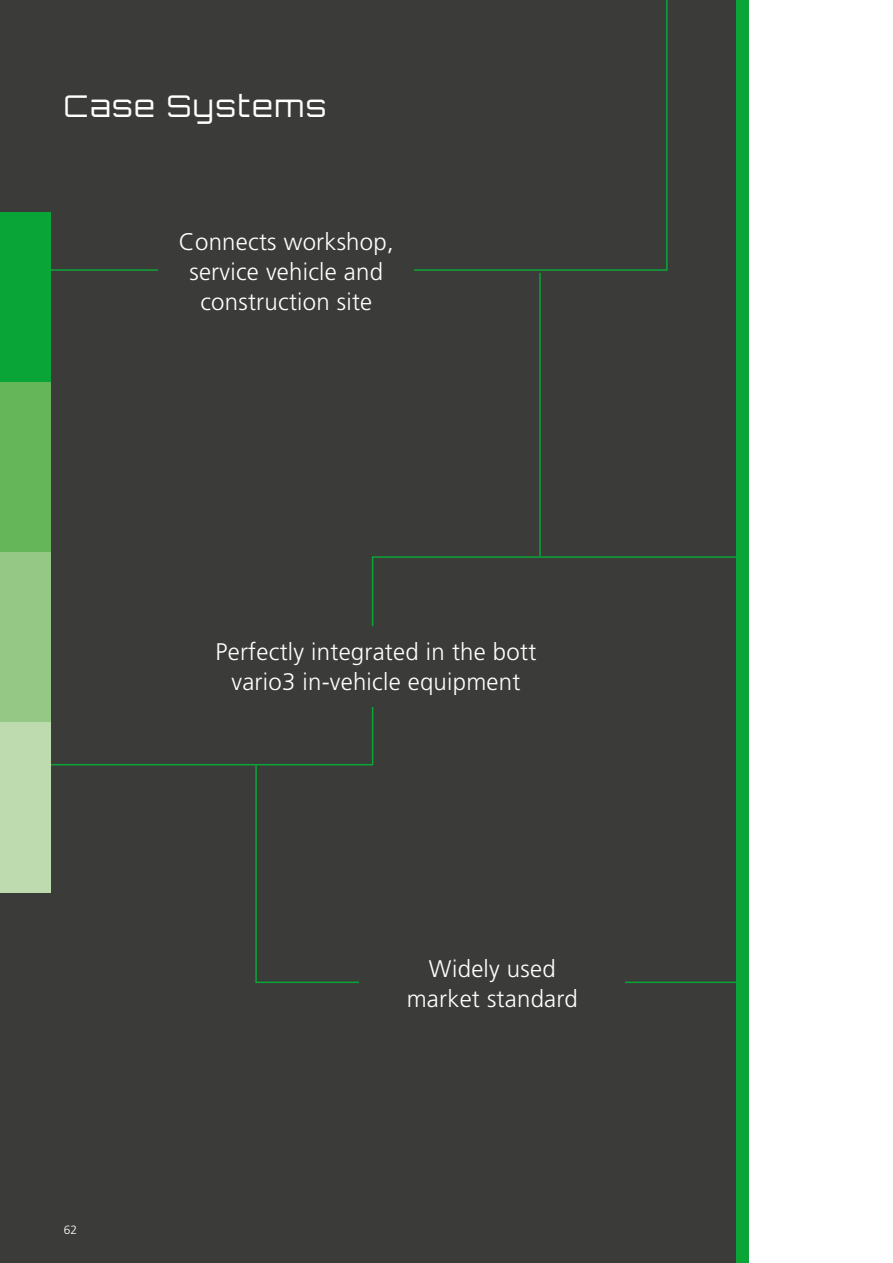
<style>
.page{position:relative;width:893px;height:1263px;background:#fff}
.page>*{position:absolute;margin:0;border:0;box-sizing:border-box;transform-origin:0 0}
.t1{font:300 30px "Orbitron CE";letter-spacing:.06em;color:#fff}
.t2{font:300 24px/30px "Frutiger LT Pro";letter-spacing:.01em;color:#fff;text-align:center}
.t3{font:300 12px "Frutiger LT Pro";color:#fff}
</style>
<div class="page">
<div style="left:0;top:0;width:736px;height:1263px;background:#3b3b3a"></div>
<div style="left:736px;top:0;width:12px;height:1263px;background:#0aa537"></div>
<div style="left:0;top:213px;width:51px;height:170px;background:#0aa537"></div>
<div style="left:0;top:383px;width:51px;height:170px;background:#64b659"></div>
<div style="left:0;top:553px;width:51px;height:170px;background:#95c884"></div>
<div style="left:0;top:723px;width:51px;height:170px;background:#bddbaf"></div>
<svg style="left:50px;top:0;width:618px;height:271px"></svg>
<svg style="left:50px;top:556px;width:699px;height:210px"></svg>
<svg style="left:255px;top:764px;width:488px;height:219px"></svg>
<hr style="left:539px;top:273px;width:2px;height:283px;background:#0aa537">
<div style="left:197px;top:626px;width:358px;height:81px;background:#3b3b3a"></div>
<div style="left:159px;top:215px;width:255px;height:111px;background:#3b3b3a"></div>
<div style="left:359px;top:949px;width:266px;height:68px;background:#3b3b3a"></div>
<p class="t1" style="left:64px;top:88px;width:264px">Case Systems</p>
<p class="t2" style="left:179px;top:227px;width:216px">Connects workshop, service vehicle and construction site</p>
<p class="t2" style="left:216px;top:637px;width:322px">Perfectly integrated in the bott vario3 in-vehicle equipment</p>
<p class="t3" style="left:64px;top:1222px;width:15px">62</p>
<p class="t2" style="left:407px;top:954px;width:172px">Widely used market standard</p>
</div>
